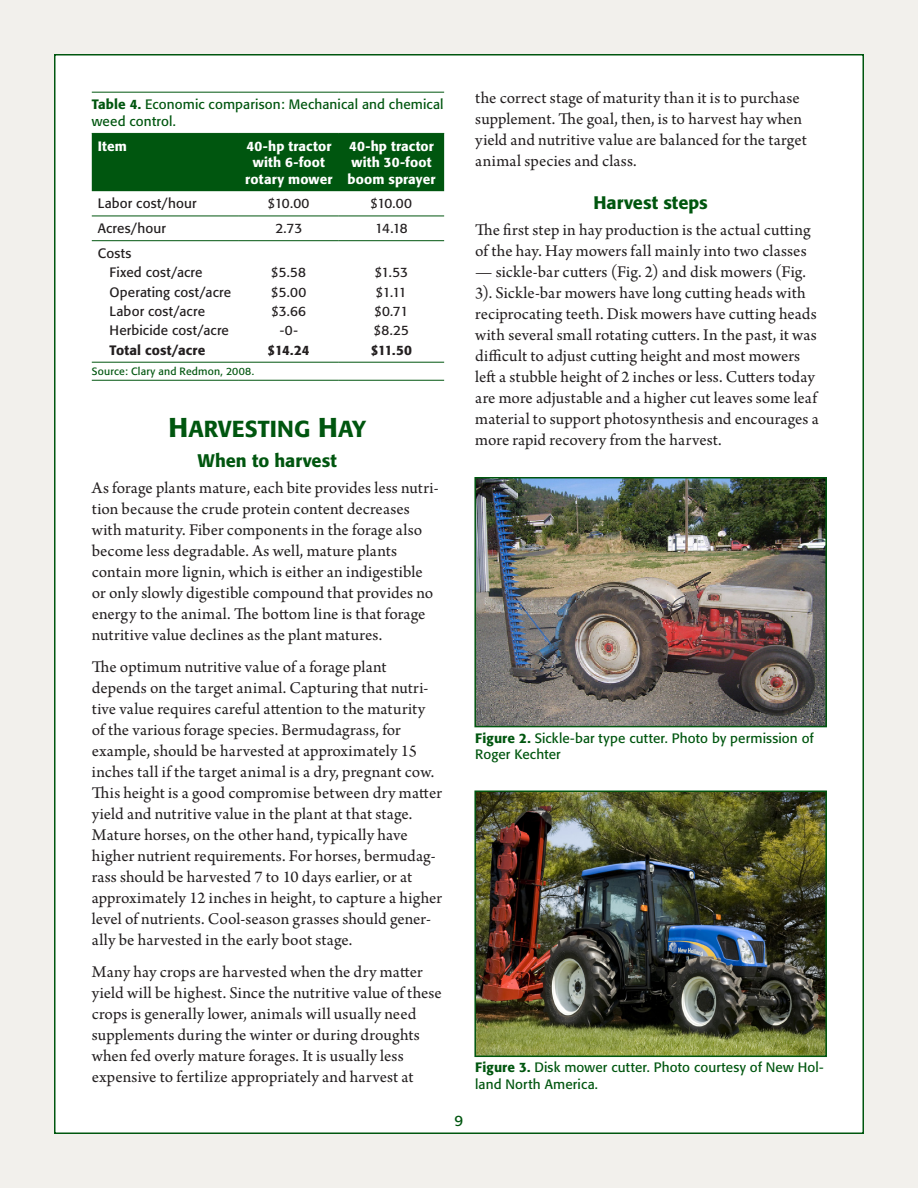
<style>
.page{position:relative;width:918px;height:1188px;background:#f2f0ec}
.page>*{position:absolute;margin:0;border:0;box-sizing:border-box;transform-origin:0 0}
.heading1{font:22.95px "Formata Medium SC850";letter-spacing:.005em;color:#00560f}
.heading2{font:500 18px "Formata";color:#00560f}
.body_text{font:17.25px/21px "Arno Pro";letter-spacing:.005em;color:#231f20}
.t1{font:15px "Formata";color:#00560f}
.table_body{font:13.5px "Formata";letter-spacing:.015em;color:#231f20}
.captions{font:13.5px/16.5px "Formata";letter-spacing:.01em;color:#00560f}
.table_body-2{font:500 13.5px/16.5px "Formata";letter-spacing:.01em;color:#fff;text-align:center}
.table_head{font:13.5px/16.5px "Formata";letter-spacing:.01em;color:#00560f}
.table_body-3{font:500 13.5px "Formata";letter-spacing:.01em;color:#231f20}
.table_body-4{font:10.5px "Formata";letter-spacing:.015em;color:#00560f}
.s1{font-weight:500}
.s2{font-size:27px}
</style>
<div class="page">
<div style="left:54px;top:54px;width:810px;height:1080px;background:#fff;border:2px solid #00560f"></div>
<div style="left:92px;top:134px;width:352px;height:57px;background:#00560f"></div>
<hr style="left:92px;top:92px;width:147px;height:1px;background:#00560f">
<hr style="left:239px;top:92px;width:100px;height:1px;background:#00560f">
<hr style="left:339px;top:92px;width:105px;height:1px;background:#00560f">
<hr style="left:92px;top:133px;width:147px;height:1px;background:#00560f">
<hr style="left:239px;top:133px;width:100px;height:1px;background:#00560f">
<hr style="left:339px;top:133px;width:105px;height:1px;background:#00560f">
<hr style="left:92px;top:362px;width:147px;height:1px;background:#00560f">
<hr style="left:239px;top:362px;width:100px;height:1px;background:#00560f">
<hr style="left:339px;top:362px;width:105px;height:1px;background:#00560f">
<hr style="left:92px;top:380px;width:147px;height:1px;background:#00560f">
<hr style="left:239px;top:380px;width:100px;height:1px;background:#00560f">
<hr style="left:339px;top:380px;width:105px;height:1px;background:#00560f">
<hr style="left:92px;top:216px;width:147px;height:1px;background:#00560f">
<hr style="left:239px;top:216px;width:100px;height:1px;background:#00560f">
<hr style="left:339px;top:216px;width:105px;height:1px;background:#00560f">
<hr style="left:92px;top:240px;width:147px;height:1px;background:#00560f">
<hr style="left:239px;top:240px;width:100px;height:1px;background:#00560f">
<hr style="left:339px;top:240px;width:105px;height:1px;background:#00560f">
<img style="left:477px;top:480px;width:347px;height:244px">
<div style="left:474px;top:477px;width:353px;height:250px;border:2px solid #00560f"></div>
<img style="left:477px;top:793px;width:347px;height:261px">
<div style="left:474px;top:790px;width:353px;height:267px;border:2px solid #00560f"></div>
<p class="table_head" style="left:92px;top:96px;width:353px"><span class="s1">Table 4.</span> Economic comparison: Mechanical and chemical weed control.</p>
<p class="table_body-2" style="left:98px;top:138px;width:31px">Item</p>
<p class="table_body-2" style="left:245px;top:138px;width:89px">40-hp tractor with 6-foot rotary mower</p>
<p class="table_body-2" style="left:347px;top:138px;width:90px;text-align:left">40-hp tractor with 30-foot boom sprayer</p>
<p class="table_body" style="left:98px;top:195px;width:100px">Labor cost/hour</p>
<p class="table_body" style="left:268px;top:195px;width:43px">$10.00</p>
<p class="table_body" style="left:371px;top:195px;width:43px">$10.00</p>
<p class="table_body" style="left:98px;top:220px;width:70px">Acres/hour</p>
<p class="table_body" style="left:276px;top:220px;width:28px">2.73</p>
<p class="table_body" style="left:375px;top:220px;width:34px">14.18</p>
<p class="table_body" style="left:98px;top:245px;width:35px">Costs</p>
<p class="table_body" style="left:110px;top:264px;width:94px">Fixed cost/acre</p>
<p class="table_body" style="left:272px;top:264px;width:36px">$5.58</p>
<p class="table_body" style="left:375px;top:264px;width:34px">$1.53</p>
<p class="table_body" style="left:110px;top:284px;width:123px">Operating cost/acre</p>
<p class="table_body" style="left:272px;top:284px;width:36px">$5.00</p>
<p class="table_body" style="left:376px;top:284px;width:32px">$1.11</p>
<p class="table_body" style="left:110px;top:303px;width:97px">Labor cost/acre</p>
<p class="table_body" style="left:272px;top:303px;width:36px">$3.66</p>
<p class="table_body" style="left:375px;top:303px;width:35px">$0.71</p>
<p class="table_body" style="left:110px;top:322px;width:121px">Herbicide cost/acre</p>
<p class="table_body" style="left:280px;top:322px;width:20px">-0-</p>
<p class="table_body" style="left:374px;top:322px;width:36px">$8.25</p>
<p class="table_body-3" style="left:110px;top:342px;width:97px">Total cost/acre</p>
<p class="table_body-3" style="left:268px;top:342px;width:43px">$14.24</p>
<p class="table_body-3" style="left:371px;top:342px;width:42px">$11.50</p>
<p class="table_body-4" style="left:92px;top:365px;width:164px">Source: Clary and Redmon, 2008.</p>
<p class="heading1" style="left:168px;top:415px;width:199px"><span class="s2">H</span>ARVESTING <span class="s2">H</span>AY</p>
<p class="heading2" style="left:198px;top:449px;width:140px">When to harvest</p>
<p class="body_text" style="left:92px;top:478px;width:348px">As forage plants mature, each bite provides less nutri&shy;tion because the crude protein content decreases with maturity. Fiber components in the forage also become less degradable. As well, mature plants contain more lignin, which is either an indigestible or only slowly digestible compound that provides no energy to the animal. The bottom line is that forage nutritive value declines as the plant matures.</p>
<p class="body_text" style="left:92px;top:657px;width:352px">The optimum nutritive value of a forage plant depends on the target animal. Capturing that nutri&shy;tive value requires careful attention to the maturity of the various forage species. Bermudagrass, for example, should be harvested at approximately 15 inches tall if the target animal is a dry, pregnant cow.<br>This height is a good compromise between dry matter yield and nutritive value in the plant at that stage.<br>Mature horses, on the other hand, typically have higher nutrient requirements. For horses, bermudag&shy;rass should be harvested 7 to 10 days earlier, or at approximately 12 inches in height, to capture a higher level of nutrients. Cool-season grasses should gener&shy;ally be harvested in the early boot stage.</p>
<p class="body_text" style="left:92px;top:962px;width:352px">Many hay crops are harvested when the dry matter yield will be highest. Since the nutritive value of these crops is generally lower, animals will usually need supplements during the winter or during droughts when fed overly mature forages. It is usually less expensive to fertilize appropriately and harvest at</p>
<p class="body_text" style="left:475px;top:89px;width:333px">the correct stage of maturity than it is to purchase supplement. The goal, then, is to harvest hay when yield and nutritive value are balanced for the target animal species and class.</p>
<p class="heading2" style="left:593px;top:192px;width:116px">Harvest steps</p>
<p class="body_text" style="left:475px;top:221px;width:337px">The first step in hay production is the actual cutting of the hay. Hay mowers fall mainly into two classes</p>
<p class="body_text" style="left:475px;top:263px;width:345px">— sickle-bar cutters (Fig. 2) and disk mowers (Fig.<br>3). Sickle-bar mowers have long cutting heads with reciprocating teeth. Disk mowers have cutting heads with several small rotating cutters. In the past, it was difficult to adjust cutting height and most mowers left a stubble height of 2 inches or less. Cutters today are more adjustable and a higher cut leaves some leaf material to support photosynthesis and encourages a more rapid recovery from the harvest.</p>
<p class="captions" style="left:475px;top:730px;width:340px"><span class="s1">Figure 2.</span> Sickle-bar type cutter. Photo by permission of<br>Roger Kechter</p>
<p class="t1" style="left:455px;top:1112px;width:10px">9</p>
<p class="captions" style="left:475px;top:1059px;width:350px"><span class="s1">Figure 3.</span> Disk mower cutter. Photo courtesy of New Hol&shy;land North America.</p>
</div>
